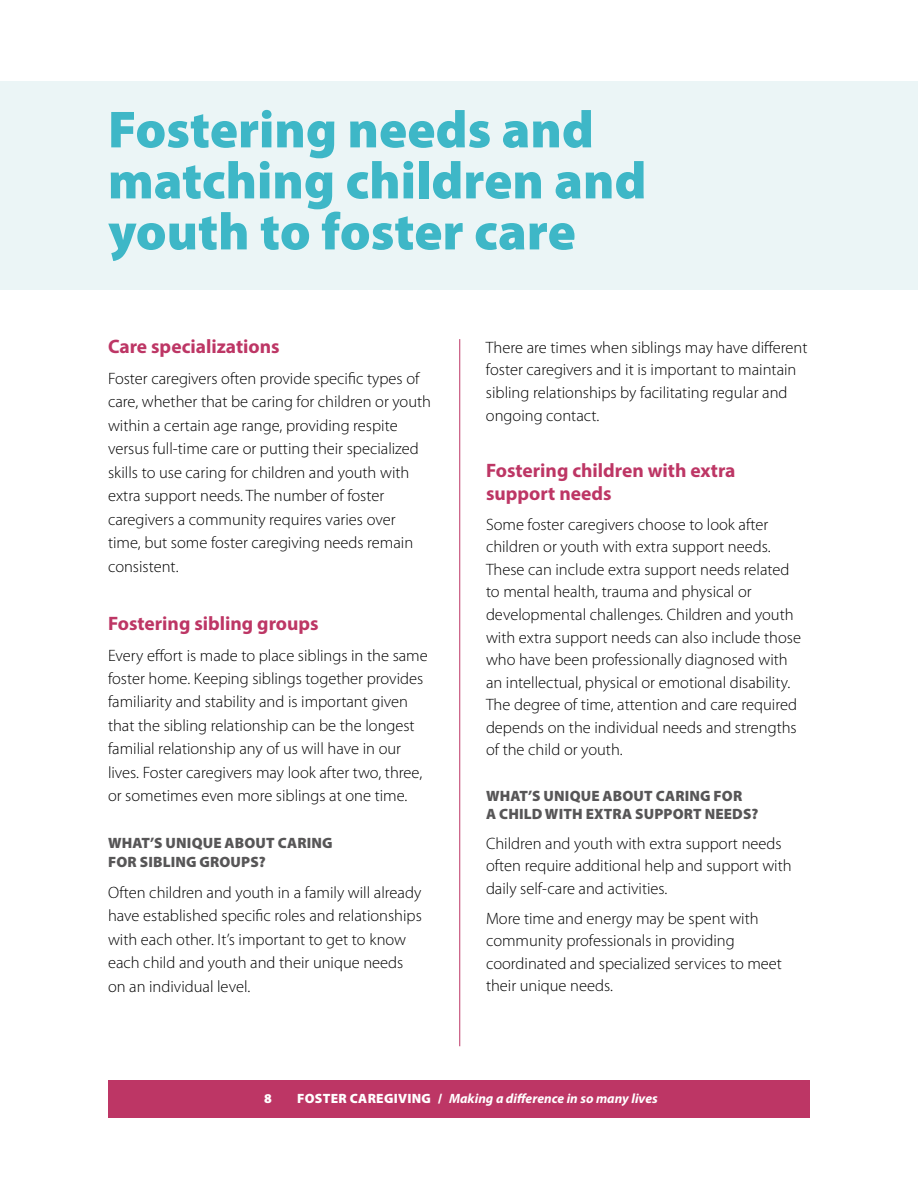
<style>
.page{position:relative;width:918px;height:1188px;background:#fff}
.page>*{position:absolute;margin:0;border:0;box-sizing:border-box;transform-origin:0 0}
.t1{font:900 52.5px/51px "Myriad Pro";color:#3eb7c7}
.t2{font:700 19.5px/22.5px "Myriad Pro";color:#bd3665}
.t3{font:300 16.5px/23.5px "Myriad Pro";color:#000}
.t4{font:900 15px/18.9px "Myriad Pro";letter-spacing:.01em;color:#575657}
.t5{font:italic 700 13.5px "Myriad Pro";color:#fff}
.t6{font:900 13.5px "Myriad Pro";color:#fff}
.s1{font-weight:900;font-style:normal}
</style>
<div class="page">
<div style="left:0;top:81px;width:918px;height:208px;background:#ebf5f6"></div>
<div style="left:108px;top:1080px;width:702px;height:38px;background:#bd3665"></div>
<hr style="left:459px;top:339px;width:1px;height:707px;background:#bd3665">
<h1 class="t1" style="left:108px;top:105px;width:540px">Fostering needs and matching children and youth to foster care</h1>
<p class="t2" style="left:108px;top:334px;width:173px">Care specializations</p>
<p class="t3" style="left:108px;top:367px;width:325px">Foster caregivers often provide specific types of care, whether that be caring for children or youth within a certain age range, providing respite versus full-time care or putting their specialized skills to use caring for children and youth with extra support needs. The number of foster caregivers a community requires varies over time, but some foster caregiving needs remain consistent.</p>
<p class="t2" style="left:108px;top:611px;width:212px">Fostering sibling groups</p>
<p class="t3" style="left:108px;top:644px;width:321px">Every effort is made to place siblings in the same foster home. Keeping siblings together provides familiarity and stability and is important given that the sibling relationship can be the longest familial relationship any of us will have in our lives. Foster caregivers may look after two, three, or sometimes even more siblings at one time.</p>
<p class="t4" style="left:108px;top:834px;width:226px">WHAT’S UNIQUE ABOUT CARING<br>FOR SIBLING GROUPS?</p>
<p class="t3" style="left:108px;top:881px;width:315px">Often children and youth in a family will already have established specific roles and relationships with each other. It’s important to get to know each child and youth and their unique needs on an individual level.</p>
<p class="t3" style="left:486px;top:336px;width:323px;line-height:22.5px">There are times when siblings may have different foster caregivers and it is important to maintain sibling relationships by facilitating regular and ongoing contact.</p>
<p class="t2" style="left:486px;top:459px;width:251px">Fostering children with extra support needs</p>
<p class="t3" style="left:486px;top:513px;width:317px;line-height:22.5px">Some foster caregivers choose to look after children or youth with extra support needs.<br>These can include extra support needs related to mental health, trauma and physical or developmental challenges. Children and youth with extra support needs can also include those who have been professionally diagnosed with an intellectual, physical or emotional disability.<br>The degree of time, attention and care required depends on the individual needs and strengths of the child or youth.</p>
<p class="t4" style="left:486px;top:787px;width:274px;line-height:18px">WHAT’S UNIQUE ABOUT CARING FOR<br>A CHILD WITH EXTRA SUPPORT NEEDS?</p>
<p class="t3" style="left:486px;top:832px;width:307px;line-height:22.5px">Children and youth with extra support needs often require additional help and support with daily self-care and activities.</p>
<p class="t3" style="left:486px;top:907px;width:298px;line-height:22.5px">More time and energy may be spent with community professionals in providing coordinated and specialized services to meet their unique needs.</p>
<p class="t6" style="left:264px;top:1091px;width:9px">8</p>
<p class="t5" style="left:297px;top:1090px;width:362px"><span class="s1">FOSTER CAREGIVING /</span> Making a difference in so many lives</p>
</div>
